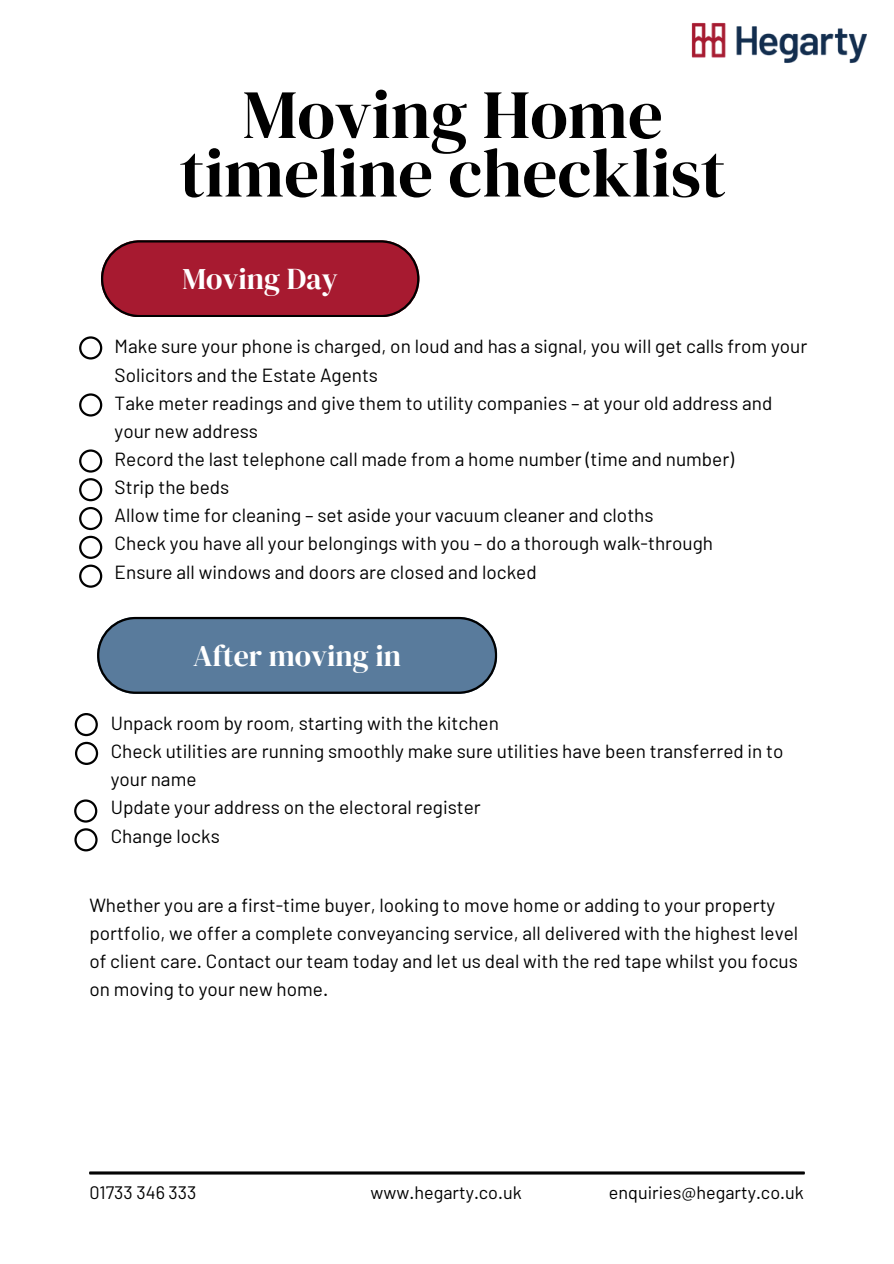
<style>
.page{position:relative;width:894px;height:1264px;background:#fff}
.page>*{position:absolute;margin:0;border:0;box-sizing:border-box;transform-origin:0 0}
.t1{font:69px/58.5px "DM Serif Display";color:#000;text-align:center}
.t2{font:30px "DM Serif Display";color:#fff}
.t3{font:19.05px/28.2px "Barlow";color:#000}
.t4{font:18px "Barlow";color:#000}
</style>
<div class="page">
<svg style="left:101px;top:240px;width:318px;height:77px;background:#a12437"></svg>
<img style="left:89px;top:1171px;width:715px;height:3px">
<img style="left:691px;top:22px;width:176px;height:42px">
<svg style="left:79px;top:449px;width:23px;height:23px"></svg>
<svg style="left:79px;top:478px;width:23px;height:23px"></svg>
<svg style="left:74px;top:799px;width:23px;height:23px"></svg>
<svg style="left:74px;top:828px;width:24px;height:23px"></svg>
<svg style="left:75px;top:713px;width:23px;height:52px"></svg>
<svg style="left:97px;top:617px;width:399px;height:76px;background:#5a7997"></svg>
<svg style="left:79px;top:336px;width:23px;height:23px"></svg>
<svg style="left:79px;top:393px;width:23px;height:23px"></svg>
<svg style="left:79px;top:507px;width:23px;height:80px"></svg>
<h2 class="t1" style="left:180px;top:84px;width:547px">Moving Home timeline checklist</h2>
<p class="t2" style="left:182px;top:258px;width:157px">Moving Day</p>
<h2 class="t3" style="left:115px;top:331px;width:694px">Make sure your phone is charged, on loud and has a signal, you will get calls from your<br>Solicitors and the Estate Agents</h2>
<p class="t3" style="left:115px;top:388px;width:659px">Take meter readings and give them to utility companies – at your old address and your new address</p>
<p class="t3" style="left:115px;top:444px;width:621px">Record the last telephone call made from a home number (time and number)</p>
<p class="t3" style="left:115px;top:472px;width:116px">Strip the beds</p>
<p class="t3" style="left:115px;top:500px;width:540px">Allow time for cleaning – set aside your vacuum cleaner and cloths</p>
<p class="t3" style="left:115px;top:528px;width:599px">Check you have all your belongings with you – do a thorough walk-through</p>
<p class="t3" style="left:115px;top:556px;width:423px">Ensure all windows and doors are closed and locked</p>
<p class="t2" style="left:193px;top:635px;width:209px">After moving in</p>
<p class="t3" style="left:111px;top:708px;width:389px">Unpack room by room, starting with the kitchen</p>
<p class="t3" style="left:111px;top:736px;width:674px">Check utilities are running smoothly make sure utilities have been transferred in to your name</p>
<p class="t3" style="left:111px;top:792px;width:371px">Update your address on the electoral register</p>
<p class="t3" style="left:111px;top:820px;width:110px">Change locks</p>
<p class="t3" style="left:89px;top:889px;width:710px">Whether you are a first-time buyer, looking to move home or adding to your property portfolio, we offer a complete conveyancing service, all delivered with the highest level of client care. Contact our team today and let us deal with the red tape whilst you focus on moving to your new home.</p>
<p class="t4" style="left:89px;top:1180px;width:108px">01733 346 333</p>
<p class="t4" style="left:370px;top:1180px;width:153px">www.hegarty.co.uk</p>
<p class="t4" style="left:608px;top:1180px;width:196px">enquiries@hegarty.co.uk</p>
</div>
